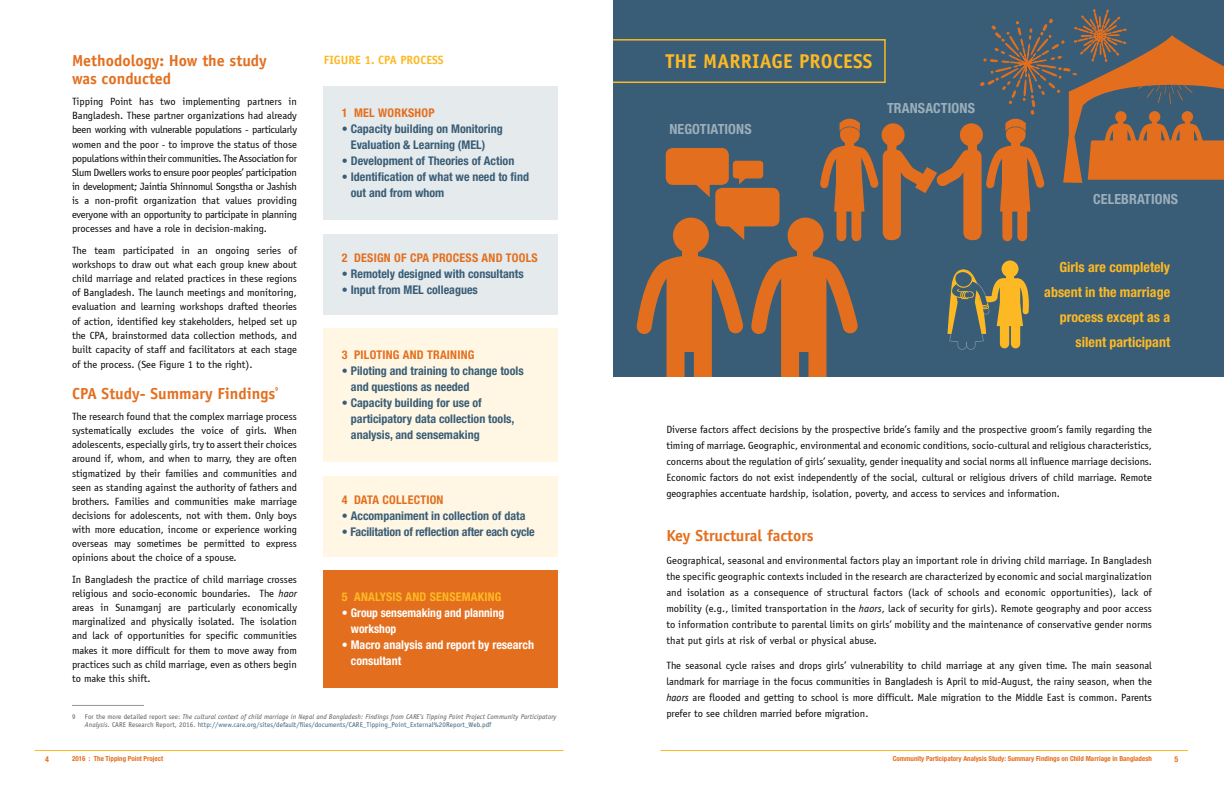
<style>
.page{position:relative;width:1224px;height:792px;background:#fff}
.page>*{position:absolute;margin:0;border:0;box-sizing:border-box;transform-origin:0 0}
.t1{font:700 20px "Officina Sans Std";letter-spacing:.01em;color:#fdb924}
.t2{font:700 16px/18.2px "Officina Sans Std";color:#e36f1e}
.t3{font:700 condensed 14px/25px "Helvetica Neue LT Std";color:#fdb924;text-align:right}
.t4{font:700 condensed 14px "Helvetica Neue LT Std";letter-spacing:.01em;color:#9caebb}
.t5{font:700 condensed 12px/16px "Helvetica Neue LT Std";color:#395d76}
.t6{font:700 condensed 12px/16px "Helvetica Neue LT Std";color:#fff}
.t7{font:700 condensed 12px "Helvetica Neue LT Std";letter-spacing:.02em;color:#e36f1e}
.t8{font:700 condensed 12px "Helvetica Neue LT Std";letter-spacing:.02em;color:#fdb924}
.t9{font:700 12px "Officina Sans Std";color:#fdb924}
.t10{font:10.5px/14.2px "Officina Sans";color:#000;text-align:justify}
.t11{font:700 condensed 8px "Helvetica Neue LT Std";color:#e36f1e}
.t12{font:italic 7px/8px "Officina Sans Std";letter-spacing:.01em;color:#58595b}
.t13{font:700 condensed 7px "Helvetica Neue LT Std";color:#e36f1e}
.t14{font:7px "Officina Sans Std";color:#58595b}
.t15{font:700 5.8px "Officina Sans Std";color:#e36f1e}
.s1{font-family:"Officina Sans Std";font-style:italic}
.s2{font-style:normal}
.s3{font-style:normal;color:#395d76}
</style>
<div class="page">
<hr style="left:35px;top:750px;width:528px;height:1px;background:#fdb924">
<hr style="left:661px;top:750px;width:527px;height:1px;background:#fdb924">
<div style="left:585px;top:0;width:639px;height:376px;background:#395d76"></div>
<div style="left:551px;top:39px;width:335px;height:44px;border:2px solid #fdb924"></div>
<div style="left:883px;top:149px;width:18px;height:91px;background:#e36f1e;border-radius:8px"></div>
<div style="left:963px;top:149px;width:19px;height:91px;background:#e36f1e;border-radius:8px"></div>
<div style="left:1002px;top:260px;width:17px;height:17px;background:#fdb924;border-radius:50%"></div>
<svg style="left:947px;top:269px;width:82px;height:81px"></svg>
<div style="left:472px;top:0;width:141px;height:382px;background:#fff"></div>
<div style="left:667px;top:270px;width:18px;height:152px;background:#e36f1e"></div>
<div style="left:694px;top:270px;width:18px;height:152px;background:#e36f1e"></div>
<div style="left:667px;top:264px;width:44px;height:88px;background:#e36f1e"></div>
<div style="left:673px;top:218px;width:36px;height:36px;background:#e36f1e;border-radius:50%"></div>
<div style="left:781px;top:270px;width:18px;height:152px;background:#e36f1e"></div>
<div style="left:808px;top:270px;width:18px;height:152px;background:#e36f1e"></div>
<div style="left:782px;top:264px;width:44px;height:88px;background:#e36f1e"></div>
<div style="left:788px;top:218px;width:36px;height:36px;background:#e36f1e;border-radius:50%"></div>
<div style="left:559px;top:377px;width:652px;height:164px;background:#fff"></div>
<div style="left:836px;top:153px;width:10px;height:83px;background:#e36f1e"></div>
<div style="left:851px;top:153px;width:10px;height:83px;background:#e36f1e"></div>
<div style="left:1002px;top:153px;width:10px;height:83px;background:#e36f1e"></div>
<div style="left:1017px;top:153px;width:10px;height:83px;background:#e36f1e"></div>
<svg style="left:816px;top:9px;width:408px;height:203px"></svg>
<div style="left:666px;top:148px;width:63px;height:37px;background:#e36f1e;border-radius:7px"></div>
<svg style="left:694px;top:184px;width:16px;height:13px"></svg>
<div style="left:715px;top:188px;width:65px;height:38px;background:#e36f1e;border-radius:7px"></div>
<svg style="left:636px;top:225px;width:226px;height:117px"></svg>
<div style="left:733px;top:161px;width:30px;height:18px;background:#e36f1e;border-radius:3px"></div>
<svg style="left:739px;top:178px;width:8px;height:6px"></svg>
<hr style="left:72px;top:705px;width:72px;height:1px;background:#939598">
<div style="left:324px;top:571px;width:234px;height:117px;background:#e36f1e"></div>
<div style="left:324px;top:476px;width:234px;height:80px;background:#fff6e3"></div>
<div style="left:324px;top:329px;width:234px;height:133px;background:#fff6e3"></div>
<div style="left:324px;top:234px;width:234px;height:80px;background:#e5eaed"></div>
<div style="left:324px;top:87px;width:234px;height:133px;background:#e5eaed"></div>
<h2 class="t2" style="left:72px;top:51px;width:196px">Methodology: How the study was conducted</h2>
<p class="t10" style="left:72px;top:94px;width:227px">Tipping Point has two implementing partners in Bangladesh. These partner organizations had already been working with vulnerable populations - particularly women and the poor - to improve the status of those populations within their communities. The Association for Slum Dwellers works to ensure poor peoples’ participation in development; Jaintia Shinnomul Songstha or Jashish is a non-profit organization that values providing everyone with an opportunity to participate in planning processes and have a role in decision-making.</p>
<p class="t10" style="left:72px;top:243px;width:227px">The team participated in an ongoing series of workshops to draw out what each group knew about child marriage and related practices in these regions of Bangladesh. The launch meetings and monitoring, evaluation and learning workshops drafted theories of action, identified key stakeholders, helped set up the CPA, brainstormed data collection methods, and built capacity of staff and facilitators at each stage of the process. (See Figure 1 to the right).</p>
<h2 class="t2" style="left:72px;top:384px;width:205px">CPA Study- Summary Findings</h2>
<p class="t15" style="left:275px;top:386px;width:5px">9</p>
<p class="t10" style="left:72px;top:409px;width:227px">The research found that the complex marriage process systematically excludes the voice of girls. When adolescents, especially girls, try to assert their choices around if, whom, and when to marry, they are often stigmatized by their families and communities and seen as standing against the authority of fathers and brothers. Families and communities make marriage decisions for adolescents, not with them. Only boys with more education, income or experience working overseas may sometimes be permitted to express opinions about the choice of a spouse.</p>
<p class="t10" style="left:72px;top:572px;width:227px">In Bangladesh the practice of child marriage crosses religious and socio-economic boundaries. The <span class="s1">haor </span>areas in Sunamganj are particularly economically marginalized and physically isolated. The isolation and lack of opportunities for specific communities makes it more difficult for them to move away from practices such as child marriage, even as others begin to make this shift.</p>
<p class="t14" style="left:72px;top:713px;width:5px">9</p>
<p class="t12" style="left:85px;top:713px;width:473px"><span class="s2">For the more detailed report see:</span> The cultural context of child marriage in Nepal and Bangladesh: Findings from CARE’s Tipping Point Project Community Participatory<br>Analysis. <span class="s2">CARE Research Report, 2016.</span> <span class="s3">http://www.care.org/sites/default/files/documents/CARE_Tipping_Point_External%20Report_Web.pdf</span></p>
<p class="t9" style="left:324px;top:53px;width:121px">FIGURE 1. CPA PROCESS</p>
<p class="t7" style="left:342px;top:106px;width:94px">1 MEL WORKSHOP</p>
<p class="t5" style="left:351px;top:121px;width:153px;text-indent:-9px">• Capacity building on Monitoring<br>Evaluation &amp; Learning (MEL)</p>
<p class="t5" style="left:342px;top:153px;width:174px">• Development of Theories of Action</p>
<p class="t5" style="left:351px;top:169px;width:180px;text-indent:-9px">• Identification of what we need to find out and from whom</p>
<p class="t7" style="left:342px;top:251px;width:197px">2 DESIGN OF CPA PROCESS AND TOOLS</p>
<p class="t5" style="left:342px;top:266px;width:183px">• Remotely designed with consultants</p>
<p class="t5" style="left:342px;top:282px;width:138px">• Input from MEL colleagues</p>
<p class="t7" style="left:342px;top:348px;width:134px">3 PILOTING AND TRAINING</p>
<p class="t5" style="left:351px;top:363px;width:174px;text-indent:-9px">• Piloting and training to change tools and questions as needed</p>
<p class="t5" style="left:351px;top:395px;width:165px;text-indent:-9px">• Capacity building for use of participatory data collection tools, analysis, and sensemaking</p>
<p class="t7" style="left:342px;top:493px;width:103px">4 DATA COLLECTION</p>
<p class="t5" style="left:342px;top:508px;width:185px">• Accompaniment in collection of data</p>
<p class="t5" style="left:342px;top:524px;width:194px">• Facilitation of reflection after each cycle</p>
<p class="t8" style="left:342px;top:590px;width:161px">5 ANALYSIS AND SENSEMAKING</p>
<p class="t6" style="left:351px;top:605px;width:155px;text-indent:-9px">• Group sensemaking and planning workshop</p>
<p class="t6" style="left:351px;top:637px;width:185px;text-indent:-9px">• Macro analysis and report by research consultant</p>
<h1 class="t1" style="left:665px;top:49px;width:209px">THE MARRIAGE PROCESS</h1>
<h3 class="t4" style="left:669px;top:121px;width:84px">NEGOTIATIONS</h3>
<h3 class="t4" style="left:887px;top:99px;width:89px">TRANSACTIONS</h3>
<h3 class="t4" style="left:1093px;top:190px;width:87px">CELEBRATIONS</h3>
<h3 class="t3" style="left:1044px;top:254px;width:127px">Girls are completely absent in the marriage process except as a silent participant</h3>
<p class="t10" style="left:666px;top:421px;width:487px;line-height:16px">Diverse factors affect decisions by the prospective bride’s family and the prospective groom’s family regarding the timing of marriage. Geographic, environmental and economic conditions, socio-cultural and religious characteristics, concerns about the regulation of girls’ sexuality, gender inequality and social norms all influence marriage decisions.<br>Economic factors do not exist independently of the social, cultural or religious drivers of child marriage. Remote geographies accentuate hardship, isolation, poverty, and access to services and information.</p>
<h2 class="t2" style="left:666px;top:527px;width:149px">Key Structural factors</h2>
<p class="t10" style="left:666px;top:553px;width:487px;line-height:16px">Geographical, seasonal and environmental factors play an important role in driving child marriage. In Bangladesh the specific geographic contexts included in the research are characterized by economic and social marginalization and isolation as a consequence of structural factors (lack of schools and economic opportunities), lack of mobility (e.g., limited transportation in the <span class="s1">haors</span>, lack of security for girls). Remote geography and poor access to information contribute to parental limits on girls’ mobility and the maintenance of conservative gender norms that put girls at risk of verbal or physical abuse.</p>
<p class="t10" style="left:666px;top:657px;width:487px;line-height:16px">The seasonal cycle raises and drops girls’ vulnerability to child marriage at any given time. The main seasonal landmark for marriage in the focus communities in Bangladesh is April to mid-August, the rainy season, when the <span class="s1">haors</span> are flooded and getting to school is more difficult. Male migration to the Middle East is common. Parents prefer to see children married before migration.</p>
<p class="t11" style="left:45px;top:754px;width:5px">4</p>
<p class="t13" style="left:72px;top:755px;width:93px">2016 : The Tipping Point Project</p>
<p class="t13" style="left:893px;top:755px;width:261px">Community Participatory Analysis Study: Summary Findings on Child Marriage in Bangladesh</p>
<p class="t11" style="left:1175px;top:754px;width:5px">5</p>
</div>
